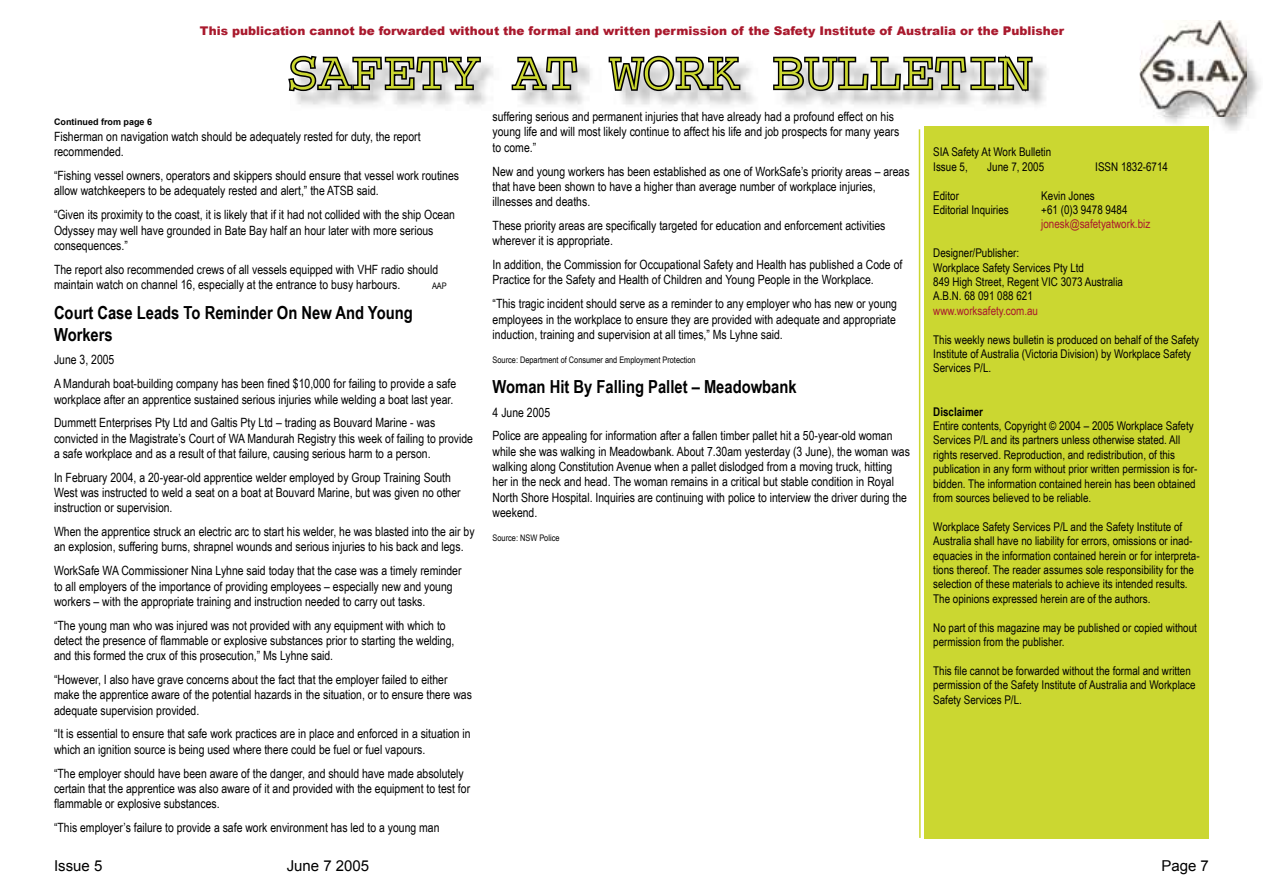
<style>
.page{position:relative;width:1263px;height:893px;background:#fff}
.page>*{position:absolute;margin:0;border:0;box-sizing:border-box;transform-origin:0 0}
.t1{font:54px "Courier";color:#cbd731}
.t2{font:700 18px/21.6px "Arial Narrow";color:#000}
.t3{font:15px "Arial";color:#000}
.t4{font:12.75px/15.3px "Arial Narrow";color:#000}
.t5{font:12px/14.4px "Arial Narrow";color:#000}
.t6{font:900 12px "Arial";color:#a9192d}
.t7{font:12px "Arial Narrow";color:#a9192d}
.t8{font:700 12px "Arial Narrow";color:#000}
.t9{font:9px "Arial Narrow";color:#000}
.t10{font:700 9px "Arial";color:#000}
</style>
<div class="page">
<img style="left:1163px;top:49px;width:97px;height:82px">
<img style="left:1140px;top:20px;width:91px;height:48px">
<img style="left:1140px;top:68px;width:2px;height:24px">
<img style="left:1142px;top:24px;width:104px;height:93px">
<svg style="left:288px;top:55px;width:194px;height:38px;background:#7f7f7f"></svg>
<svg style="left:511px;top:56px;width:68px;height:36px"></svg>
<svg style="left:608px;top:55px;width:134px;height:53px"></svg>
<svg style="left:773px;top:55px;width:261px;height:43px"></svg>
<hr style="left:919px;top:129px;width:2px;height:709px;background:#cbd731">
<div style="left:925px;top:126px;width:284px;height:713px;background:#cbd731"></div>
<p class="t6" style="left:200px;top:22px;width:866px">This publication cannot be forwarded without the formal and written permission of the Safety Institute of Australia or the Publisher</p>
<h1 class="t1" style="left:286px;top:43px;width:747px">SAFETY AT WORK BULLETIN</h1>
<p class="t10" style="left:54px;top:115px;width:100px">Continued from page 6</p>
<p class="t4" style="left:54px;top:128px;width:368px">Fisherman on navigation watch should be adequately rested for duty, the report recommended.</p>
<p class="t4" style="left:54px;top:167px;width:407px">“Fishing vessel owners, operators and skippers should ensure that vessel work routines allow watchkeepers to be adequately rested and alert,” the ATSB said.</p>
<p class="t4" style="left:54px;top:207px;width:402px">“Given its proximity to the coast, it is likely that if it had not collided with the ship Ocean<br>Odyssey may well have grounded in Bate Bay half an hour later with more serious consequences.”</p>
<p class="t4" style="left:54px;top:261px;width:386px">The report also recommended crews of all vessels equipped with VHF radio should maintain watch on channel 16, especially at the entrance to busy harbours.</p>
<p class="t9" style="left:432px;top:279px;width:16px">AAP</p>
<h2 class="t2" style="left:54px;top:301px;width:360px">Court Case Leads To Reminder On New And Young<br>Workers</h2>
<p class="t4" style="left:54px;top:348px;width:404px;line-height:23.9px">June 3, 2005<br>A Mandurah boat-building company has been fined $10,000 for failing to provide a safe</p>
<p class="t4" style="left:54px;top:387px;width:401px;line-height:23.9px">workplace after an apprentice sustained serious injuries while welding a boat last year.<br>Dummett Enterprises Pty Ltd and Galtis Pty Ltd – trading as Bouvard Marine - was</p>
<p class="t4" style="left:54px;top:430px;width:421px">convicted in the Magistrate’s Court of WA Mandurah Registry this week of failing to provide a safe workplace and as a result of that failure, causing serious harm to a person.</p>
<p class="t4" style="left:54px;top:469px;width:408px">In February 2004, a 20-year-old apprentice welder employed by Group Training South<br>West was instructed to weld a seat on a boat at Bouvard Marine, but was given no other instruction or supervision.</p>
<p class="t4" style="left:54px;top:523px;width:422px">When the apprentice struck an electric arc to start his welder, he was blasted into the air by an explosion, suffering burns, shrapnel wounds and serious injuries to his back and legs.</p>
<p class="t4" style="left:54px;top:563px;width:409px">WorkSafe WA Commissioner Nina Lyhne said today that the case was a timely reminder to all employers of the importance of providing employees – especially new and young workers – with the appropriate training and instruction needed to carry out tasks.</p>
<p class="t4" style="left:54px;top:617px;width:402px">“The young man who was injured was not provided with any equipment with which to detect the presence of flammable or explosive substances prior to starting the welding, and this formed the crux of this prosecution,” Ms Lyhne said.</p>
<p class="t4" style="left:54px;top:671px;width:419px">“However, I also have grave concerns about the fact that the employer failed to either make the apprentice aware of the potential hazards in the situation, or to ensure there was adequate supervision provided.</p>
<p class="t4" style="left:54px;top:726px;width:418px">“It is essential to ensure that safe work practices are in place and enforced in a situation in which an ignition source is being used where there could be fuel or fuel vapours.</p>
<p class="t4" style="left:54px;top:765px;width:418px">“The employer should have been aware of the danger, and should have made absolutely certain that the apprentice was also aware of it and provided with the equipment to test for flammable or explosive substances.</p>
<p class="t4" style="left:54px;top:819px;width:387px">“This employer’s failure to provide a safe work environment has led to a young man</p>
<p class="t4" style="left:493px;top:109px;width:408px">suffering serious and permanent injuries that have already had a profound effect on his young life and will most likely continue to affect his life and job prospects for many years to come.”</p>
<p class="t4" style="left:493px;top:163px;width:418px">New and young workers has been established as one of WorkSafe’s priority areas – areas that have been shown to have a higher than average number of workplace injuries, illnesses and deaths.</p>
<p class="t4" style="left:493px;top:217px;width:394px">These priority areas are specifically targeted for education and enforcement activities wherever it is appropriate.</p>
<p class="t4" style="left:493px;top:256px;width:411px">In addition, the Commission for Occupational Safety and Health has published a Code of<br>Practice for the Safety and Health of Children and Young People in the Workplace.</p>
<p class="t4" style="left:493px;top:296px;width:406px;text-align:justify">“This tragic incident should serve as a reminder to any employer who has new or young employees in the workplace to ensure they are provided with adequate and appropriate induction, training and supervision at all times,” Ms Lyhne said.</p>
<p class="t9" style="left:493px;top:353px;width:205px">Source: Department of Consumer and Employment Protection</p>
<h2 class="t2" style="left:493px;top:375px;width:306px">Woman Hit By Falling Pallet – Meadowbank</h2>
<p class="t4" style="left:493px;top:400px;width:401px;line-height:23.9px">4 June 2005<br>Police are appealing for information after a fallen timber pallet hit a 50-year-old woman</p>
<p class="t4" style="left:493px;top:443px;width:419px">while she was walking in Meadowbank. About 7.30am yesterday (3 June), the woman was walking along Constitution Avenue when a pallet dislodged from a moving truck, hitting her in the neck and head. The woman remains in a critical but stable condition in Royal North Shore Hospital. Inquiries are continuing with police to interview the driver during the weekend.</p>
<p class="t9" style="left:493px;top:531px;width:68px">Source: NSW Police</p>
<p class="t5" style="left:933px;top:144px;width:119px">SIA Safety At Work Bulletin<br>Issue 5,</p>
<p class="t5" style="left:987px;top:159px;width:58px">June 7, 2005</p>
<p class="t5" style="left:1095px;top:159px;width:74px">ISSN 1832-6714</p>
<p class="t5" style="left:933px;top:188px;width:27px">Editor</p>
<p class="t5" style="left:1041px;top:188px;width:55px">Kevin Jones</p>
<p class="t5" style="left:933px;top:202px;width:77px">Editorial Inquiries</p>
<p class="t5" style="left:1041px;top:202px;width:88px">+61 (0)3 9478 9484</p>
<p class="t7" style="left:1041px;top:215px;width:110px">jonesk@safetyatwork.biz</p>
<p class="t5" style="left:933px;top:245px;width:191px">Designer/Publisher:<br>Workplace Safety Services Pty Ltd<br>849 High Street, Regent VIC 3073 Australia<br>A.B.N. 68 091 088 621</p>
<p class="t7" style="left:933px;top:302px;width:106px">www.worksafety.com.au</p>
<p class="t5" style="left:933px;top:332px;width:267px">This weekly news bulletin is produced on behalf of the Safety<br>Institute of Australia (Victoria Division) by Workplace Safety<br>Services P/L.</p>
<p class="t8" style="left:933px;top:402px;width:51px">Disclaimer</p>
<p class="t5" style="left:933px;top:418px;width:266px">Entire contents, Copyright © 2004 – 2005 Workplace Safety Services P/L and its partners unless otherwise stated. All rights reserved. Reproduction, and redistribution, of this publication in any form without prior written permission is for&shy;bidden. The information contained herein has been obtained from sources believed to be reliable.</p>
<p class="t5" style="left:933px;top:519px;width:268px">Workplace Safety Services P/L and the Safety Institute of Australia shall have no liability for errors, omissions or inad&shy;equacies in the information contained herein or for interpreta&shy;tions thereof. The reader assumes sole responsibility for the selection of these materials to achieve its intended results.<br>The opinions expressed herein are of the authors.</p>
<p class="t5" style="left:933px;top:620px;width:265px">No part of this magazine may be published or copied without permission from the publisher.</p>
<p class="t5" style="left:933px;top:663px;width:264px">This file cannot be forwarded without the formal and written permission of the Safety Institute of Australia and Workplace<br>Safety Services P/L.</p>
<p class="t3" style="left:54px;top:856px;width:50px">Issue 5</p>
<p class="t3" style="left:287px;top:856px;width:84px">June 7 2005</p>
<p class="t3" style="left:1161px;top:856px;width:49px">Page 7</p>
</div>
